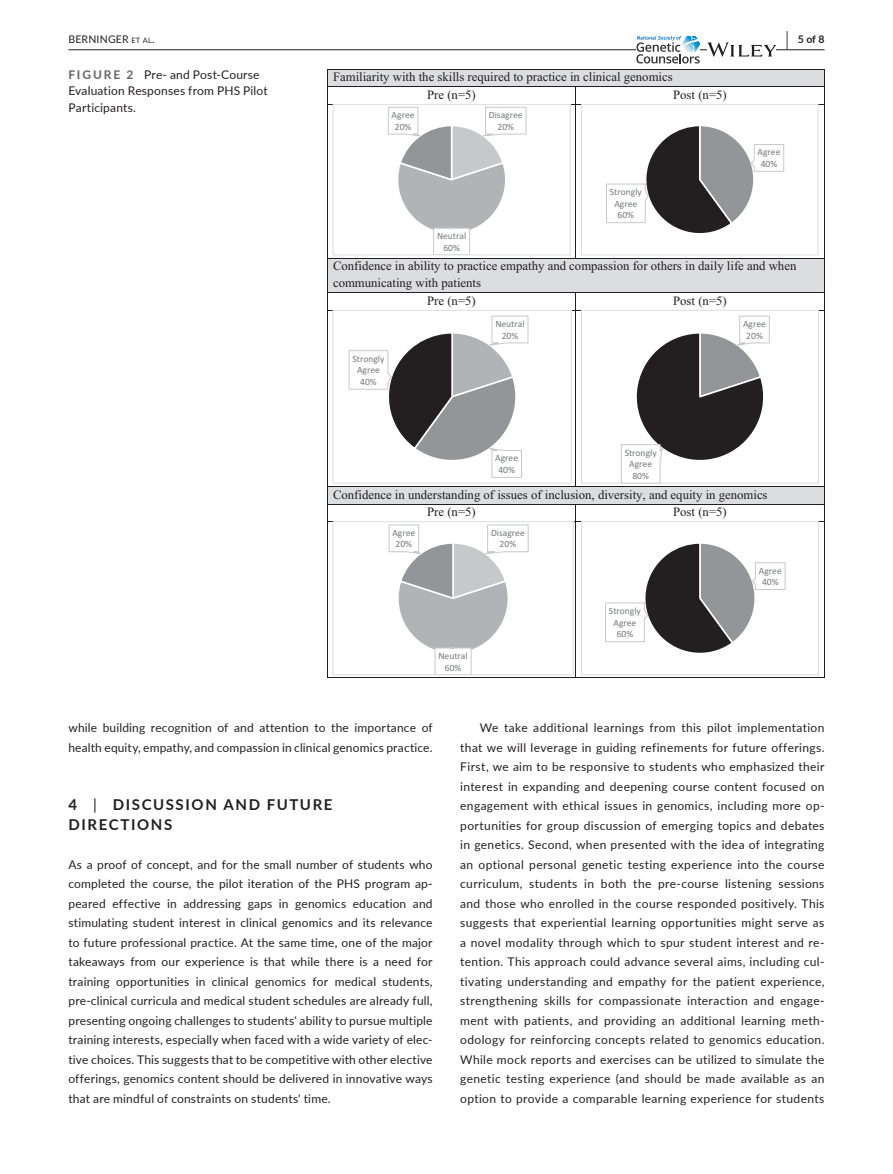
<style>
.page{position:relative;width:893px;height:1174px;background:#fff}
.page>*{position:absolute;margin:0;border:0;box-sizing:border-box;transform-origin:0 0}
.t1{font:700 15px/19.5px "Lato";letter-spacing:.11em;color:#231f20}
.t2{font:12.75px/17.4px "Times New Roman";color:#231f20}
.t3{font:12px/19.5px "Lato";letter-spacing:.015em;color:#231f20}
.t4{font:10.5px "Lato";letter-spacing:.02em;color:#231f20}
.t5{font:700 10.5px "Lato";color:#231f20}
.t6{font:9.6px/11.7px "Calibri";color:#76787b;text-align:center}
.s1{font-size:7.35px}
.s2{font-size:19.5px}
.s3{font-weight:700;color:#636366}
.s4{font-weight:400}
</style>
<div class="page">
<hr style="left:68px;top:49px;width:756px;height:1px;background:#231f20">
<svg style="left:636px;top:36px;width:64px;height:27px"></svg>
<svg style="left:707px;top:42px;width:69px;height:15px"></svg>
<div style="left:327px;top:70px;width:6px;height:16px;background:#dcdddf"></div>
<div style="left:818px;top:70px;width:6px;height:16px;background:#dcdddf"></div>
<div style="left:333px;top:70px;width:485px;height:16px;background:#dcdddf"></div>
<hr style="left:327px;top:69px;width:497px;height:1px;background:#231f20">
<hr style="left:327px;top:86px;width:248px;height:1px;background:#231f20">
<hr style="left:576px;top:86px;width:248px;height:1px;background:#231f20">
<svg style="left:327px;top:70px;width:1px;height:34px"></svg>
<hr style="left:327px;top:104px;width:248px;height:1px;background:#231f20">
<svg style="left:575px;top:86px;width:1px;height:18px"></svg>
<hr style="left:576px;top:104px;width:248px;height:1px;background:#231f20">
<svg style="left:824px;top:69px;width:1px;height:35px"></svg>
<hr style="left:327px;top:104px;width:1px;height:154px;background:#231f20">
<hr style="left:575px;top:104px;width:1px;height:154px;background:#231f20">
<hr style="left:824px;top:104px;width:1px;height:154px;background:#231f20">
<div style="left:327px;top:259px;width:6px;height:33px;background:#dcdddf"></div>
<div style="left:818px;top:259px;width:6px;height:33px;background:#dcdddf"></div>
<div style="left:333px;top:259px;width:485px;height:16px;background:#dcdddf"></div>
<div style="left:333px;top:275px;width:485px;height:17px;background:#dcdddf"></div>
<hr style="left:327px;top:258px;width:248px;height:1px;background:#231f20">
<hr style="left:576px;top:258px;width:248px;height:1px;background:#231f20">
<hr style="left:327px;top:259px;width:1px;height:33px;background:#231f20">
<hr style="left:824px;top:259px;width:1px;height:33px;background:#231f20">
<hr style="left:327px;top:292px;width:248px;height:1px;background:#231f20">
<hr style="left:576px;top:292px;width:248px;height:1px;background:#231f20">
<svg style="left:327px;top:293px;width:1px;height:17px"></svg>
<hr style="left:327px;top:310px;width:248px;height:1px;background:#231f20">
<svg style="left:575px;top:292px;width:1px;height:18px"></svg>
<hr style="left:576px;top:310px;width:248px;height:1px;background:#231f20">
<svg style="left:824px;top:292px;width:1px;height:18px"></svg>
<hr style="left:327px;top:310px;width:1px;height:176px;background:#231f20">
<hr style="left:575px;top:310px;width:1px;height:176px;background:#231f20">
<hr style="left:824px;top:310px;width:1px;height:176px;background:#231f20">
<div style="left:327px;top:487px;width:6px;height:17px;background:#dcdddf"></div>
<div style="left:818px;top:487px;width:6px;height:17px;background:#dcdddf"></div>
<div style="left:333px;top:487px;width:485px;height:17px;background:#dcdddf"></div>
<hr style="left:327px;top:486px;width:248px;height:1px;background:#231f20">
<hr style="left:576px;top:486px;width:248px;height:1px;background:#231f20">
<hr style="left:327px;top:504px;width:248px;height:1px;background:#231f20">
<hr style="left:576px;top:504px;width:248px;height:1px;background:#231f20">
<svg style="left:327px;top:487px;width:1px;height:34px"></svg>
<hr style="left:327px;top:521px;width:248px;height:1px;background:#231f20">
<svg style="left:575px;top:504px;width:1px;height:18px"></svg>
<hr style="left:576px;top:521px;width:248px;height:1px;background:#231f20">
<svg style="left:824px;top:486px;width:1px;height:36px"></svg>
<hr style="left:327px;top:522px;width:1px;height:155px;background:#231f20">
<hr style="left:327px;top:677px;width:248px;height:1px;background:#231f20">
<hr style="left:575px;top:522px;width:1px;height:155px;background:#231f20">
<hr style="left:576px;top:677px;width:248px;height:1px;background:#231f20">
<hr style="left:824px;top:522px;width:1px;height:155px;background:#231f20">
<svg style="left:388px;top:106px;width:139px;height:147px"></svg>
<div style="left:333px;top:104px;width:238px;height:151px;border:1px solid #dcdddf"></div>
<svg style="left:606px;top:126px;width:179px;height:107px"></svg>
<div style="left:581px;top:104px;width:237px;height:151px;border:1px solid #dcdddf"></div>
<svg style="left:348px;top:315px;width:181px;height:163px"></svg>
<div style="left:333px;top:310px;width:239px;height:173px;border:1px solid #dcdddf"></div>
<svg style="left:620px;top:315px;width:150px;height:166px"></svg>
<div style="left:581px;top:310px;width:238px;height:173px;border:1px solid #dcdddf"></div>
<svg style="left:388px;top:524px;width:141px;height:149px"></svg>
<div style="left:333px;top:521px;width:241px;height:154px;border:1px solid #dcdddf"></div>
<svg style="left:605px;top:543px;width:181px;height:110px"></svg>
<div style="left:581px;top:521px;width:238px;height:154px;border:1px solid #dcdddf"></div>
<p class="t4" style="left:68px;top:31px;width:88px">BERNINGER <span class="s1">et al</span>.</p>
<p class="t5" style="left:786px;top:31px;width:40px"><span class="s2">|</span> 5 of 8</p>
<p class="t3" style="left:68px;top:66px;width:201px;line-height:16.5px"><span class="s3">FIGURE 2</span> Pre- and Post-Course<br>Evaluation Responses from PHS Pilot<br>Participants.</p>
<p class="t2" style="left:427px;top:70px;width:247px;text-indent:-94px">Familiarity with the skills required to practice in clinical genomics<br>Pre (n=5)</p>
<p class="t2" style="left:673px;top:87px;width:55px">Post (n=5)</p>
<p class="t6" style="left:489px;top:109px;width:35px">Disagree<br>20%</p>
<p class="t6" style="left:392px;top:109px;width:24px">Agree<br>20%</p>
<p class="t6" style="left:437px;top:230px;width:31px">Neutral<br>60%</p>
<p class="t6" style="left:610px;top:186px;width:34px">Strongly<br>Agree<br>60%</p>
<p class="t6" style="left:757px;top:146px;width:24px">Agree<br>40%</p>
<p class="t2" style="left:333px;top:259px;width:465px">Confidence in ability to practice empathy and compassion for others in daily life and when</p>
<p class="t2" style="left:333px;top:275px;width:150px">communicating with patients</p>
<p class="t2" style="left:427px;top:293px;width:50px">Pre (n=5)</p>
<p class="t2" style="left:673px;top:293px;width:55px">Post (n=5)</p>
<p class="t6" style="left:352px;top:352px;width:33px">Strongly<br>Agree<br>40%</p>
<p class="t6" style="left:495px;top:318px;width:31px">Neutral<br>20%</p>
<p class="t6" style="left:495px;top:452px;width:24px">Agree<br>40%</p>
<p class="t6" style="left:625px;top:446px;width:33px">Strongly<br>Agree<br>80%</p>
<p class="t6" style="left:743px;top:318px;width:24px">Agree<br>20%</p>
<p class="t2" style="left:427px;top:487px;width:342px;text-indent:-94px">Confidence in understanding of issues of inclusion, diversity, and equity in genomics<br>Pre (n=5)</p>
<p class="t2" style="left:673px;top:504px;width:55px">Post (n=5)</p>
<p class="t6" style="left:392px;top:526px;width:24px">Agree<br>20%</p>
<p class="t6" style="left:491px;top:526px;width:35px">Disagree<br>20%</p>
<p class="t6" style="left:438px;top:649px;width:31px">Neutral<br>60%</p>
<p class="t6" style="left:609px;top:604px;width:33px">Strongly<br>Agree<br>60%</p>
<p class="t6" style="left:759px;top:564px;width:24px">Agree<br>40%</p>
<p class="t3" style="left:68px;top:717px;width:366px">while building recognition of and attention to the importance of health equity, empathy, and compassion in clinical genomics practice.</p>
<p class="t1" style="left:68px;top:794px;width:266px">4 <span class="s4">|</span> DISCUSSION AND FUTURE<br>DIRECTIONS</p>
<p class="t3" style="left:68px;top:854px;width:366px;text-align:justify">As a proof of concept, and for the small number of students who completed the course, the pilot iteration of the PHS program ap&shy;peared effective in addressing gaps in genomics education and stimulating student interest in clinical genomics and its relevance to future professional practice. At the same time, one of the major takeaways from our experience is that while there is a need for training opportunities in clinical genomics for medical students, pre-clinical curricula and medical student schedules are already full, presenting ongoing challenges to students' ability to pursue multiple training interests, especially when faced with a wide variety of elec&shy;tive choices. This suggests that to be competitive with other elective offerings, genomics content should be delivered in innovative ways that are mindful of constraints on students' time.</p>
<p class="t3" style="left:460px;top:717px;width:366px;text-align:justify;text-indent:20px">We take additional learnings from this pilot implementation that we will leverage in guiding refinements for future offerings.<br>First, we aim to be responsive to students who emphasized their interest in expanding and deepening course content focused on engagement with ethical issues in genomics, including more op&shy;portunities for group discussion of emerging topics and debates in genetics. Second, when presented with the idea of integrating an optional personal genetic testing experience into the course curriculum, students in both the pre-course listening sessions and those who enrolled in the course responded positively. This suggests that experiential learning opportunities might serve as a novel modality through which to spur student interest and re&shy;tention. This approach could advance several aims, including cul&shy;tivating understanding and empathy for the patient experience, strengthening skills for compassionate interaction and engage&shy;ment with patients, and providing an additional learning meth&shy;odology for reinforcing concepts related to genomics education.<br>While mock reports and exercises can be utilized to simulate the genetic testing experience (and should be made available as an option to provide a comparable learning experience for students</p>
</div>
